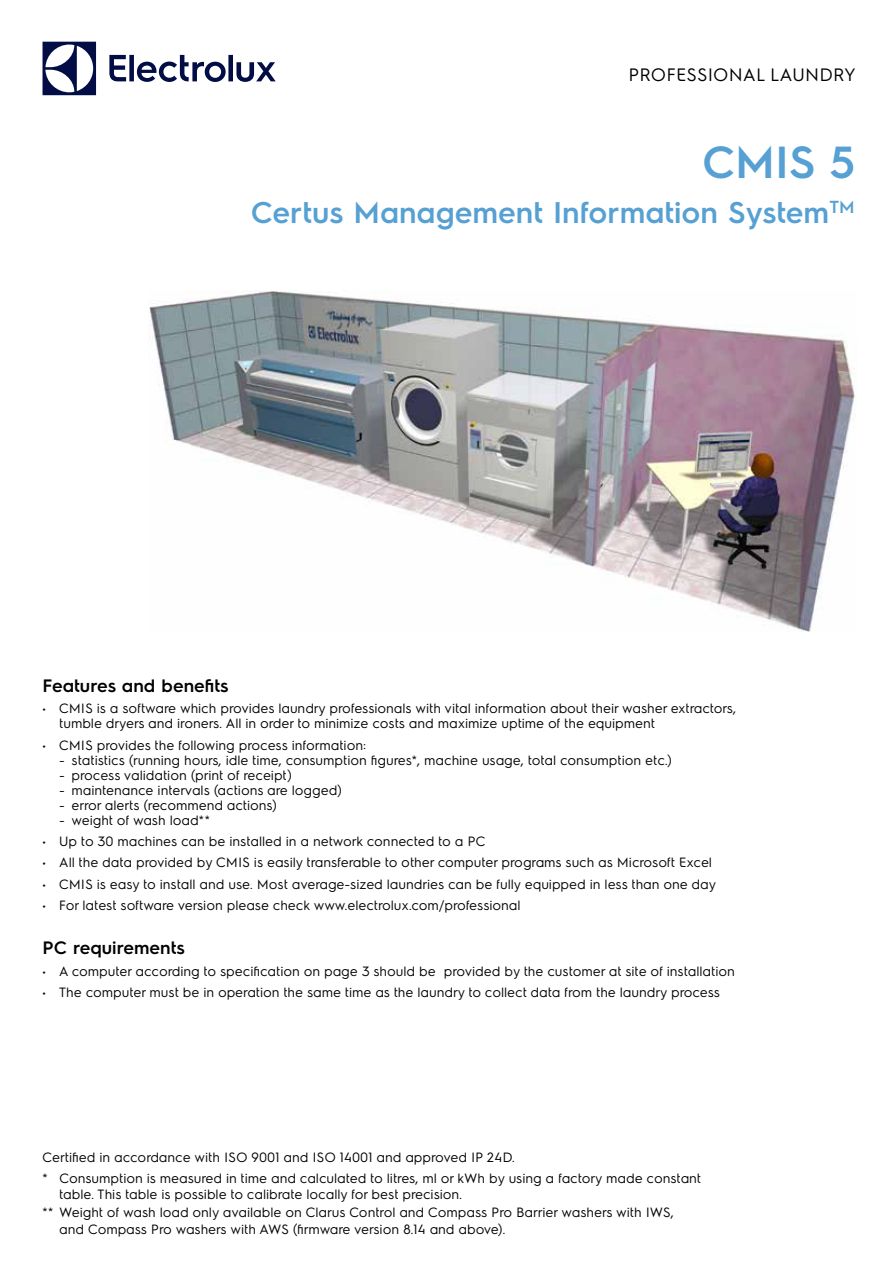
<style>
.page{position:relative;width:893px;height:1263px;background:#fff}
.page>*{position:absolute;margin:0;border:0;box-sizing:border-box;transform-origin:0 0}
.t1{font:600 45px "Electrolux Sans";color:#56a0d3}
.t2{font:600 30px "Electrolux Sans";color:#56a0d3}
.t3{font:600 18px "Electrolux Sans";color:#000}
.t4{font:18px "Electrolux Sans";color:#000}
.t5{font:13.5px/15px "Electrolux Sans";color:#000}
</style>
<div class="page">
<svg style="left:43px;top:42px;width:53px;height:53px"></svg>
<svg style="left:109px;top:55px;width:167px;height:27px"></svg>
<img style="left:149px;top:290px;width:707px;height:341px">
<h3 class="t4" style="left:629px;top:63px;width:229px">PROFESSIONAL LAUNDRY</h3>
<h1 class="t1" style="left:702px;top:131px;width:155px">CMIS 5</h1>
<h2 class="t2" style="left:251px;top:191px;width:605px">Certus Management Information System<sup>TM</sup></h2>
<h3 class="t3" style="left:43px;top:673px;width:188px">Features and benefits</h3>
<p class="t5" style="left:60px;top:700px;width:678px;text-indent:-17px">• CMIS is a software which provides laundry professionals with vital information about their washer extractors, tumble dryers and ironers. All in order to minimize costs and maximize uptime of the equipment</p>
<p class="t5" style="left:43px;top:736px;width:325px">• CMIS provides the following process information:</p>
<p class="t5" style="left:60px;top:751px;width:614px">- statistics (running hours, idle time, consumption figures*, machine usage, total consumption etc.)</p>
<p class="t5" style="left:60px;top:766px;width:234px">- process validation (print of receipt)</p>
<p class="t5" style="left:60px;top:781px;width:284px">- maintenance intervals (actions are logged)</p>
<p class="t5" style="left:60px;top:796px;width:219px">- error alerts (recommend actions)</p>
<p class="t5" style="left:60px;top:811px;width:152px">- weight of wash load**</p>
<p class="t5" style="left:43px;top:833px;width:445px">• Up to 30 machines can be installed in a network connected to a PC</p>
<p class="t5" style="left:43px;top:854px;width:671px">• All the data provided by CMIS is easily transferable to other computer programs such as Microsoft Excel</p>
<p class="t5" style="left:43px;top:876px;width:675px">• CMIS is easy to install and use. Most average-sized laundries can be fully equipped in less than one day</p>
<p class="t5" style="left:43px;top:897px;width:480px">• For latest software version please check www.electrolux.com/professional</p>
<h3 class="t3" style="left:43px;top:935px;width:144px">PC requirements</h3>
<p class="t5" style="left:43px;top:963px;width:694px">• A computer according to specification on page 3 should be provided by the customer at site of installation</p>
<p class="t5" style="left:43px;top:984px;width:679px">• The computer must be in operation the same time as the laundry to collect data from the laundry process</p>
<p class="t5" style="left:43px;top:1146px;width:660px;line-height:20.5px">Certified in accordance with ISO 9001 and ISO 14001 and approved IP 24D.<br>* Consumption is measured in time and calculated to litres, ml or kWh by using a factory made constant</p>
<p class="t5" style="left:43px;top:1184px;width:633px;line-height:18.3px;text-indent:17px">table. This table is possible to calibrate locally for best precision.<br>** Weight of wash load only available on Clarus Control and Compass Pro Barrier washers with IWS,</p>
<p class="t5" style="left:60px;top:1220px;width:448px">and Compass Pro washers with AWS (firmware version 8.14 and above).</p>
</div>
